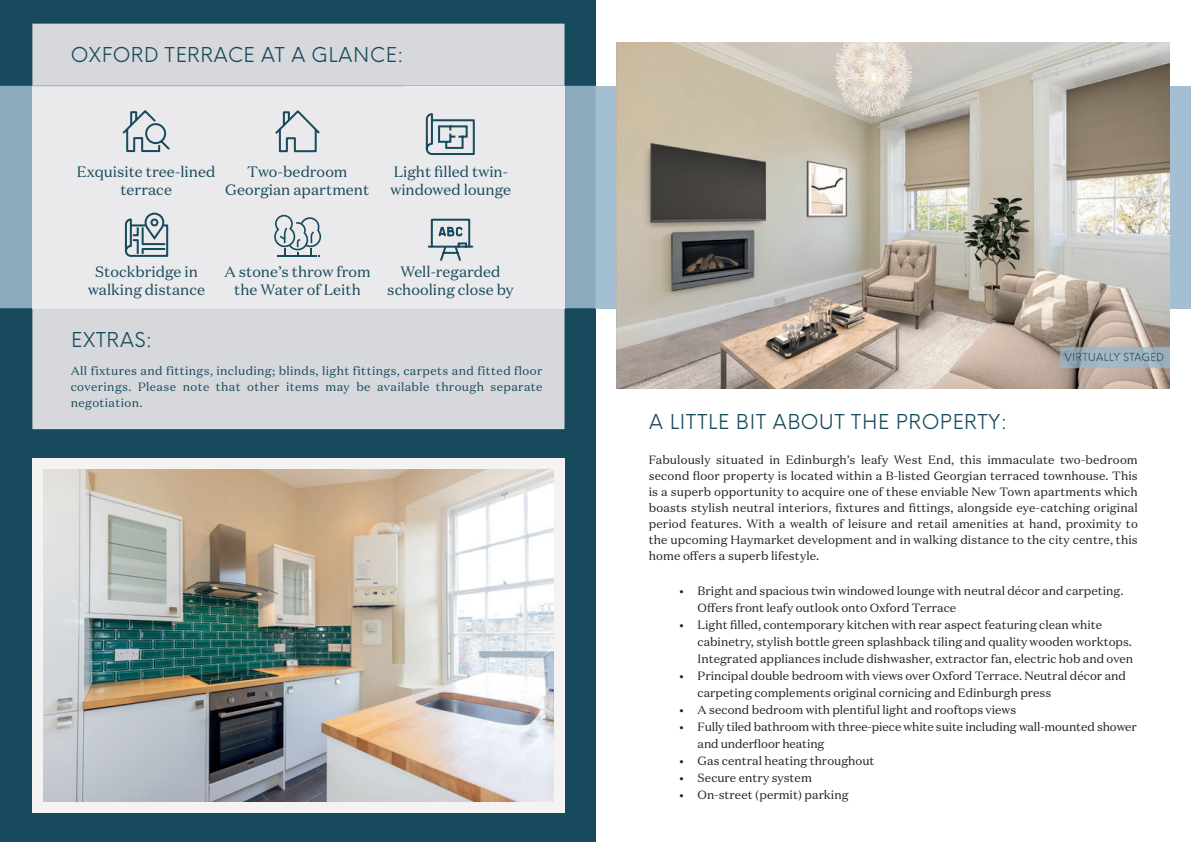
<style>
.page{position:relative;width:1191px;height:842px;background:#fff}
.page>*{position:absolute;margin:0;border:0;box-sizing:border-box;transform-origin:0 0}
.t1{font:20px "Coulters Neue Einstellung";letter-spacing:.01em;color:#164a5c}
.t2{font:15px/18px "Domaine Text";color:#164a5c;text-align:center}
.t3{font:12px/16px "Domaine Text";color:#231f20}
.t4{font:12px/16px "Domaine Text";letter-spacing:.03em;color:#164a5c;text-align:justify}
</style>
<div class="page">
<div style="left:0;top:0;width:595px;height:842px;background:#164a5c"></div>
<img style="left:43px;top:469px;width:511px;height:333px">
<div style="left:32px;top:458px;width:11px;height:355px;background:#f5f2f2"></div>
<div style="left:554px;top:458px;width:10px;height:355px;background:#f5f2f2"></div>
<div style="left:32px;top:458px;width:532px;height:11px;background:#f5f2f2"></div>
<div style="left:32px;top:802px;width:532px;height:11px;background:#f5f2f2"></div>
<div style="left:595px;top:86px;width:596px;height:222px;background:#a4bed2"></div>
<div style="left:0;top:86px;width:595px;height:222px;background:#8caabe"></div>
<img style="left:617px;top:42px;width:552px;height:346px">
<div style="left:32px;top:24px;width:532px;height:405px;background:#d7d8dc"></div>
<div style="left:32px;top:86px;width:532px;height:222px;background:#eae9ec"></div>
<svg style="left:274px;top:215px;width:47px;height:42px"></svg>
<svg style="left:124px;top:212px;width:45px;height:45px"></svg>
<svg style="left:122px;top:110px;width:48px;height:43px"></svg>
<svg style="left:425px;top:113px;width:50px;height:42px"></svg>
<svg style="left:427px;top:218px;width:47px;height:43px"></svg>
<hr style="left:32px;top:85px;width:373px;height:1px;background:#9bb8ce">
<svg style="left:275px;top:110px;width:45px;height:43px"></svg>
<h1 class="t1" style="left:71px;top:37px;width:334px">OXFORD TERRACE AT A GLANCE:</h1>
<p class="t2" style="left:77px;top:162px;width:140px">Exquisite tree-lined terrace</p>
<p class="t2" style="left:225px;top:163px;width:145px">Two-bedroom<br>Georgian apartment</p>
<p class="t2" style="left:390px;top:163px;width:122px;text-align:left">Light filled twin&shy;windowed lounge</p>
<p class="t2" style="left:224px;top:263px;width:148px">A stone’s throw from the Water of Leith</p>
<p class="t2" style="left:387px;top:263px;width:128px">Well-regarded schooling close by</p>
<p class="t2" style="left:88px;top:263px;width:118px">Stockbridge in walking distance</p>
<h1 class="t1" style="left:71px;top:322px;width:83px">EXTRAS:</h1>
<p class="t4" style="left:71px;top:362px;width:473px">All fixtures and fittings, including; blinds, light fittings, carpets and fitted floor coverings. Please note that other items may be available through separate negotiation.</p>
<h1 class="t1" style="left:649px;top:405px;width:360px">A LITTLE BIT ABOUT THE PROPERTY:</h1>
<p class="t3" style="left:648px;top:452px;width:491px;text-align:justify">Fabulously situated in Edinburgh’s leafy West End, this immaculate two-bedroom second floor property is located within a B-listed Georgian terraced townhouse. This is a superb opportunity to acquire one of these enviable New Town apartments which boasts stylish neutral interiors, fixtures and fittings, alongside eye-catching original period features. With a wealth of leisure and retail amenities at hand, proximity to the upcoming Haymarket development and in walking distance to the city centre, this home offers a superb lifestyle.</p>
<p class="t3" style="left:697px;top:582px;width:427px;line-height:17px;text-indent:-18px">• Bright and spacious twin windowed lounge with neutral décor and carpeting.<br>Offers front leafy outlook onto Oxford Terrace</p>
<p class="t3" style="left:697px;top:616px;width:437px;line-height:17px;text-indent:-18px">• Light filled, contemporary kitchen with rear aspect featuring clean white cabinetry, stylish bottle green splashback tiling and quality wooden worktops.<br>Integrated appliances include dishwasher, extractor fan, electric hob and oven</p>
<p class="t3" style="left:697px;top:667px;width:430px;line-height:17px;text-indent:-18px">• Principal double bedroom with views over Oxford Terrace. Neutral décor and carpeting complements original cornicing and Edinburgh press</p>
<p class="t3" style="left:679px;top:701px;width:338px">• A second bedroom with plentiful light and rooftops views</p>
<p class="t3" style="left:697px;top:718px;width:441px;line-height:17px;text-indent:-18px">• Fully tiled bathroom with three-piece white suite including wall-mounted shower and underfloor heating</p>
<p class="t3" style="left:679px;top:752px;width:196px">• Gas central heating throughout</p>
<p class="t3" style="left:679px;top:769px;width:134px">• Secure entry system</p>
<p class="t3" style="left:679px;top:786px;width:170px">• On-street (permit) parking</p>
</div>
